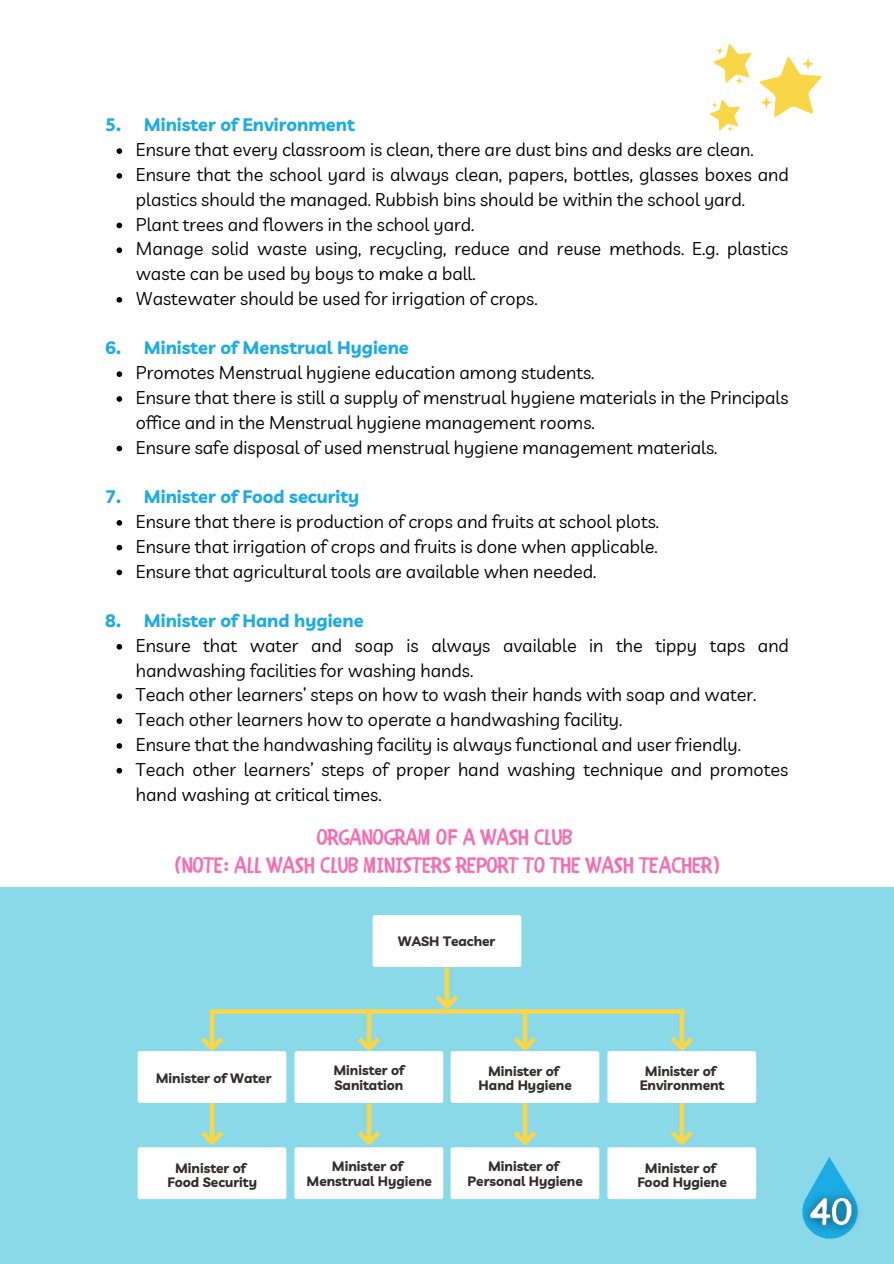
<style>
.page{position:relative;width:894px;height:1264px;background:#fff}
.page>*{position:absolute;margin:0;border:0;box-sizing:border-box;transform-origin:0 0}
.t1{font:22.5px/28.2px "CHILDRENONE";color:#f46eb3;text-align:center}
.t2{font:18px/24.8px "Livvic";color:#000}
.t3{font:700 18px "Livvic";color:#1cabe2}
.t4{font:700 13.65px/14.7px "Livvic";color:#322d2d;text-align:center}
</style>
<div class="page">
<div style="left:0;top:886px;width:893px;height:377px;background:#8ad9e9"></div>
<div style="left:372px;top:915px;width:149px;height:52px;background:#fff;border-radius:2px"></div>
<svg style="left:710px;top:44px;width:111px;height:87px"></svg>
<svg style="left:711px;top:101px;width:7px;height:8px"></svg>
<svg style="left:726px;top:125px;width:7px;height:7px"></svg>
<svg style="left:116px;top:148px;width:6px;height:6px"></svg>
<svg style="left:116px;top:173px;width:6px;height:6px"></svg>
<svg style="left:116px;top:223px;width:6px;height:5px"></svg>
<svg style="left:116px;top:247px;width:6px;height:6px"></svg>
<svg style="left:116px;top:297px;width:6px;height:5px"></svg>
<svg style="left:116px;top:371px;width:6px;height:6px"></svg>
<svg style="left:116px;top:396px;width:6px;height:6px"></svg>
<svg style="left:116px;top:445px;width:6px;height:6px"></svg>
<svg style="left:116px;top:520px;width:6px;height:5px"></svg>
<svg style="left:116px;top:545px;width:6px;height:5px"></svg>
<svg style="left:116px;top:569px;width:6px;height:6px"></svg>
<svg style="left:116px;top:644px;width:6px;height:5px"></svg>
<svg style="left:116px;top:693px;width:6px;height:6px"></svg>
<svg style="left:116px;top:718px;width:6px;height:6px"></svg>
<svg style="left:116px;top:743px;width:6px;height:5px"></svg>
<svg style="left:116px;top:768px;width:6px;height:5px"></svg>
<div style="left:138px;top:1051px;width:148px;height:51px;background:#fff;border-radius:2px"></div>
<div style="left:294px;top:1051px;width:149px;height:51px;background:#fff;border-radius:2px"></div>
<div style="left:450px;top:1051px;width:149px;height:51px;background:#fff;border-radius:2px"></div>
<div style="left:607px;top:1051px;width:149px;height:51px;background:#fff;border-radius:2px"></div>
<div style="left:138px;top:1147px;width:148px;height:52px;background:#fff;border-radius:2px"></div>
<div style="left:294px;top:1147px;width:149px;height:52px;background:#fff;border-radius:2px"></div>
<div style="left:450px;top:1147px;width:149px;height:52px;background:#fff;border-radius:2px"></div>
<div style="left:607px;top:1147px;width:149px;height:52px;background:#fff;border-radius:2px"></div>
<svg style="left:201px;top:1009px;width:22px;height:41px"></svg>
<img style="left:802px;top:1162px;width:57px;height:77px">
<svg style="left:357px;top:1013px;width:23px;height:37px"></svg>
<svg style="left:513px;top:1013px;width:23px;height:37px"></svg>
<svg style="left:670px;top:1009px;width:23px;height:41px"></svg>
<svg style="left:201px;top:1103px;width:22px;height:41px"></svg>
<svg style="left:357px;top:1103px;width:23px;height:41px"></svg>
<svg style="left:514px;top:1103px;width:22px;height:41px"></svg>
<svg style="left:670px;top:1103px;width:23px;height:41px"></svg>
<svg style="left:214px;top:1009px;width:465px;height:4px;background:#f1d552"></svg>
<svg style="left:436px;top:967px;width:22px;height:42px"></svg>
<p class="t3" style="left:105px;top:113px;width:251px">5. Minister of Environment</p>
<p class="t2" style="left:136px;top:137px;width:654px">Ensure that every classroom is clean, there are dust bins and desks are clean.<br>Ensure that the school yard is always clean, papers, bottles, glasses boxes and plastics should the managed. Rubbish bins should be within the school yard.<br>Plant trees and flowers in the school yard.<br>Manage solid waste using, recycling, reduce and reuse methods. E.g. plastics waste can be used by boys to make a ball.</p>
<p class="t2" style="left:136px;top:286px;width:403px">Wastewater should be used for irrigation of crops.</p>
<p class="t3" style="left:105px;top:336px;width:305px">6. Minister of Menstrual Hygiene</p>
<p class="t2" style="left:136px;top:360px;width:460px">Promotes Menstrual hygiene education among students.</p>
<p class="t2" style="left:136px;top:385px;width:654px">Ensure that there is still a supply of menstrual hygiene materials in the Principals office and in the Menstrual hygiene management rooms.<br>Ensure safe disposal of used menstrual hygiene management materials.</p>
<p class="t3" style="left:105px;top:485px;width:255px">7. Minister of Food security</p>
<p class="t2" style="left:136px;top:509px;width:524px;text-align:justify">Ensure that there is production of crops and fruits at school plots.<br>Ensure that irrigation of crops and fruits is done when applicable.<br>Ensure that agricultural tools are available when needed.</p>
<p class="t3" style="left:105px;top:609px;width:260px">8. Minister of Hand hygiene</p>
<p class="t2" style="left:136px;top:632px;width:654px">Ensure that water and soap is always available in the tippy taps and handwashing facilities for washing hands.<br>Teach other learners’ steps on how to wash their hands with soap and water.<br>Teach other learners how to operate a handwashing facility.<br>Ensure that the handwashing facility is always functional and user friendly.<br>Teach other learners’ steps of proper hand washing technique and promotes hand washing at critical times.</p>
<p class="t1" style="left:174px;top:821px;width:547px">ORGANOGRAM OF A WASH CLUB<br>(NOTE: ALL WASH CLUB MINISTERS REPORT TO THE WASH TEACHER)</p>
<p class="t4" style="left:398px;top:933px;width:99px">WASH Teacher</p>
<p class="t4" style="left:156px;top:1070px;width:117px">Minister of Water</p>
<p class="t4" style="left:333px;top:1062px;width:72px;text-align:left">Minister of<br>Sanitation</p>
<p class="t4" style="left:478px;top:1063px;width:95px">Minister of<br>Hand Hygiene</p>
<p class="t4" style="left:639px;top:1063px;width:86px">Minister of<br>Environment</p>
<p class="t4" style="left:167px;top:1160px;width:91px">Minister of<br>Food Security</p>
<p class="t4" style="left:306px;top:1158px;width:127px">Minister of<br>Menstrual Hygiene</p>
<p class="t4" style="left:467px;top:1158px;width:117px">Minister of<br>Personal Hygiene</p>
<p class="t4" style="left:637px;top:1160px;width:91px">Minister of<br>Food Hygiene</p>
</div>
